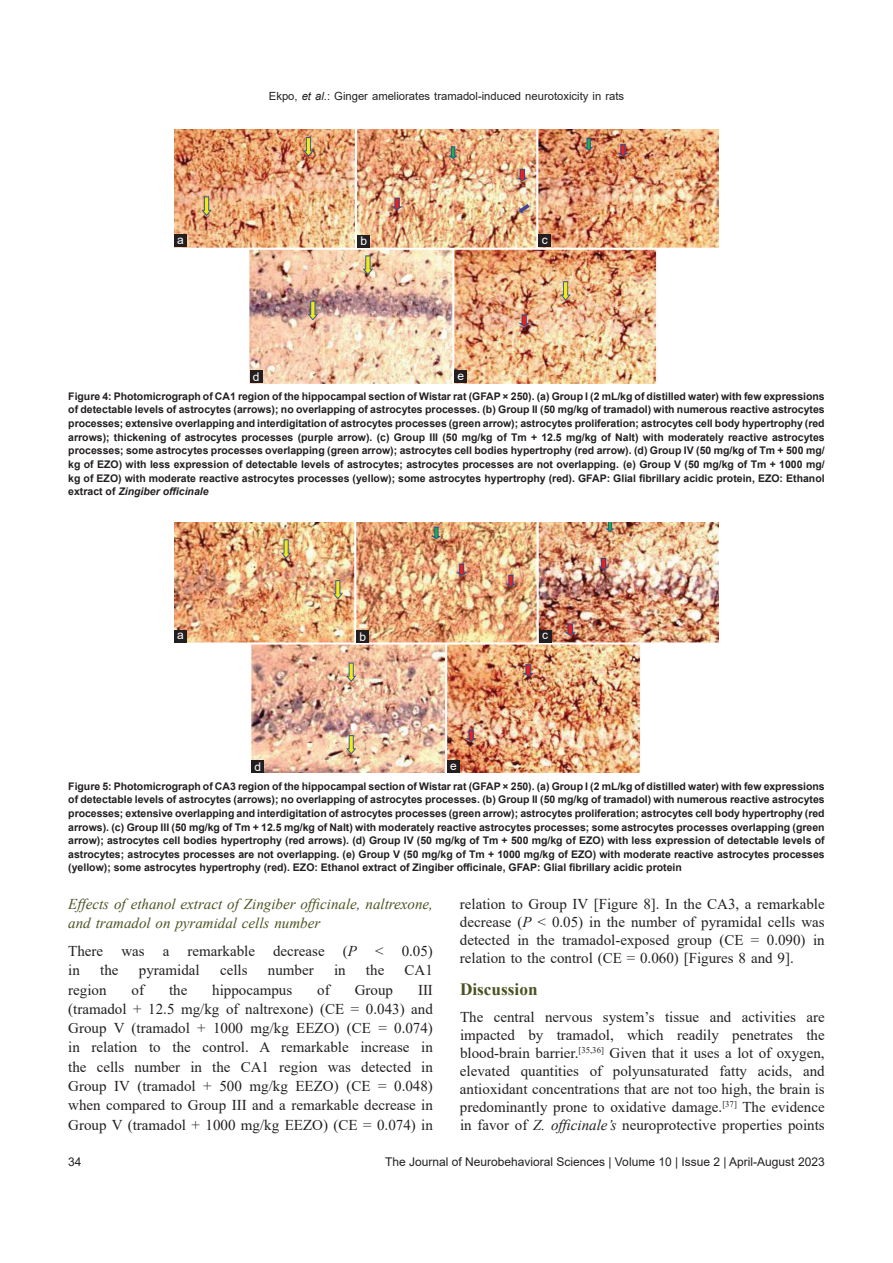
<style>
.page{position:relative;width:893px;height:1263px;background:#fff}
.page>*{position:absolute;margin:0;border:0;box-sizing:border-box;transform-origin:0 0}
.t1{font:700 17.25px "Times New Roman";color:#4b5322}
.t2{font:15px/18px "Times New Roman";color:#231f20;text-align:justify}
.t3{font:italic 15px/19.4px "Times New Roman";color:#4b5322}
.t4{font:12px "Arial";color:#231f20}
.t5{font:12px "Arial";color:#fff}
.t6{font:11.25px "Arial";color:#231f20}
.t7{font:700 10.5px/13.6px "Arial";color:#231f20;text-align:justify}
.s1{font-style:italic}
</style>
<div class="page">
<img style="left:174px;top:129px;width:545px;height:254px">
<div style="left:250px;top:370px;width:13px;height:13px;background:#231f20"></div>
<div style="left:538px;top:235px;width:13px;height:12px;background:#231f20"></div>
<div style="left:357px;top:235px;width:13px;height:12px;background:#231f20"></div>
<div style="left:174px;top:234px;width:13px;height:13px;background:#231f20"></div>
<div style="left:454px;top:370px;width:13px;height:13px;background:#231f20"></div>
<img style="left:174px;top:522px;width:545px;height:251px">
<div style="left:252px;top:760px;width:12px;height:13px;background:#231f20"></div>
<div style="left:539px;top:630px;width:12px;height:12px;background:#231f20"></div>
<div style="left:356px;top:630px;width:13px;height:13px;background:#231f20"></div>
<div style="left:174px;top:630px;width:13px;height:12px;background:#231f20"></div>
<div style="left:447px;top:760px;width:13px;height:13px;background:#231f20"></div>
<p class="t6" style="left:269px;top:88px;width:357px">Ekpo, <span class="s1">et al</span>.: Ginger ameliorates tramadol‑induced neurotoxicity in rats</p>
<p class="t5" style="left:177px;top:232px;width:8px">a</p>
<p class="t5" style="left:360px;top:233px;width:8px">b</p>
<p class="t5" style="left:542px;top:232px;width:7px">c</p>
<p class="t5" style="left:253px;top:369px;width:8px">d</p>
<p class="t5" style="left:457px;top:367px;width:8px">e</p>
<p class="t7" style="left:68px;top:389px;width:758px">Figure 4: Photomicrograph of CA1 region of the hippocampal section of Wistar rat (GFAP × 250). (a) Group I (2 mL/kg of distilled water) with few expressions of detectable levels of astrocytes (arrows); no overlapping of astrocytes processes. (b) Group II (50 mg/kg of tramadol) with numerous reactive astrocytes processes; extensive overlapping and interdigitation of astrocytes processes (green arrow); astrocytes proliferation; astrocytes cell body hypertrophy (red arrows); thickening of astrocytes processes (purple arrow). (c) Group III (50 mg/kg of Tm + 12.5 mg/kg of Nalt) with moderately reactive astrocytes processes; some astrocytes processes overlapping (green arrow); astrocytes cell bodies hypertrophy (red arrow). (d) Group IV (50 mg/kg of Tm + 500 mg/ kg of EZO) with less expression of detectable levels of astrocytes; astrocytes processes are not overlapping. (e) Group V (50 mg/kg of Tm + 1000 mg/ kg of EZO) with moderate reactive astrocytes processes (yellow); some astrocytes hypertrophy (red). GFAP: Glial fibrillary acidic protein, EZO: Ethanol extract of <span class="s1">Zingiber officinale</span></p>
<p class="t5" style="left:177px;top:627px;width:8px">a</p>
<p class="t5" style="left:359px;top:628px;width:8px">b</p>
<p class="t5" style="left:542px;top:627px;width:7px">c</p>
<p class="t5" style="left:255px;top:758px;width:8px">d</p>
<p class="t5" style="left:450px;top:757px;width:8px">e</p>
<p class="t7" style="left:68px;top:779px;width:758px">Figure 5: Photomicrograph of CA3 region of the hippocampal section of Wistar rat (GFAP × 250). (a) Group I (2 mL/kg of distilled water) with few expressions of detectable levels of astrocytes (arrows); no overlapping of astrocytes processes. (b) Group II (50 mg/kg of tramadol) with numerous reactive astrocytes processes; extensive overlapping and interdigitation of astrocytes processes (green arrow); astrocytes proliferation; astrocytes cell body hypertrophy (red arrows). (c) Group III (50 mg/kg of Tm + 12.5 mg/kg of Nalt) with moderately reactive astrocytes processes; some astrocytes processes overlapping (green arrow); astrocytes cell bodies hypertrophy (red arrows). (d) Group IV (50 mg/kg of Tm + 500 mg/kg of EZO) with less expression of detectable levels of astrocytes; astrocytes processes are not overlapping. (e) Group V (50 mg/kg of Tm + 1000 mg/kg of EZO) with moderate reactive astrocytes processes (yellow); some astrocytes hypertrophy (red). EZO: Ethanol extract of Zingiber officinale, GFAP: Glial fibrillary acidic protein</p>
<h2 class="t3" style="left:68px;top:894px;width:366px">Effects of ethanol extract of Zingiber officinale, naltrexone, and tramadol on pyramidal cells number</h2>
<h2 class="t2" style="left:68px;top:941px;width:366px;line-height:19.4px">There was a remarkable decrease (<span class="s1">P</span> &lt; 0.05) in</h2>
<h2 class="t2" style="left:100px;top:961px;width:20px">the</h2>
<h2 class="t2" style="left:139px;top:961px;width:62px">pyramidal</h2>
<h2 class="t2" style="left:220px;top:961px;width:29px">cells</h2>
<h2 class="t2" style="left:268px;top:961px;width:47px">number</h2>
<h2 class="t2" style="left:334px;top:961px;width:13px">in</h2>
<h2 class="t2" style="left:366px;top:961px;width:20px">the</h2>
<h2 class="t2" style="left:405px;top:961px;width:30px">CA1</h2>
<h2 class="t2" style="left:68px;top:980px;width:40px">region</h2>
<h2 class="t2" style="left:132px;top:980px;width:14px">of</h2>
<h2 class="t2" style="left:169px;top:980px;width:20px">the</h2>
<h2 class="t2" style="left:212px;top:980px;width:81px">hippocampus</h2>
<h2 class="t2" style="left:317px;top:980px;width:14px">of</h2>
<h2 class="t2" style="left:355px;top:980px;width:40px">Group</h2>
<p class="t2" style="left:68px;top:979px;width:366px;line-height:19.4px;text-indent:350px">III (tramadol + 12.5 mg/kg of naltrexone) (CE = 0.043) and Group V (tramadol + 1000 mg/kg EEZO) (CE = 0.074) in relation to the control. A remarkable increase in the cells number in the CA1 region was detected in Group IV (tramadol + 500 mg/kg EEZO) (CE = 0.048) when compared to Group III and a remarkable decrease in Group V (tramadol + 1000 mg/kg EEZO) (CE = 0.074) in</p>
<h2 class="t2" style="left:460px;top:894px;width:366px">relation to Group IV [Figure 8]. In the CA3, a remarkable decrease (<span class="s1">P</span> &lt; 0.05) in the number of pyramidal cells was detected in the tramadol‑exposed group (CE = 0.090) in relation to the control (CE = 0.060) [Figures 8 and 9].</h2>
<h1 class="t1" style="left:460px;top:977px;width:79px">Discussion</h1>
<p class="t2" style="left:460px;top:1007px;width:366px">The central nervous system’s tissue and activities are impacted by tramadol, which readily penetrates the blood-brain barrier.<sup>[35,36]</sup> Given that it uses a lot of oxygen, elevated quantities of polyunsaturated fatty acids, and antioxidant concentrations that are not too high, the brain is predominantly prone to oxidative damage.<sup>[37]</sup> The evidence in favor of <span class="s1">Z. officinale’s</span> neuroprotective properties points</p>
<p class="t4" style="left:68px;top:1153px;width:15px">34</p>
<p class="t4" style="left:385px;top:1153px;width:441px">The Journal of Neurobehavioral Sciences | Volume 10 | Issue 2 | April-August 2023</p>
</div>
